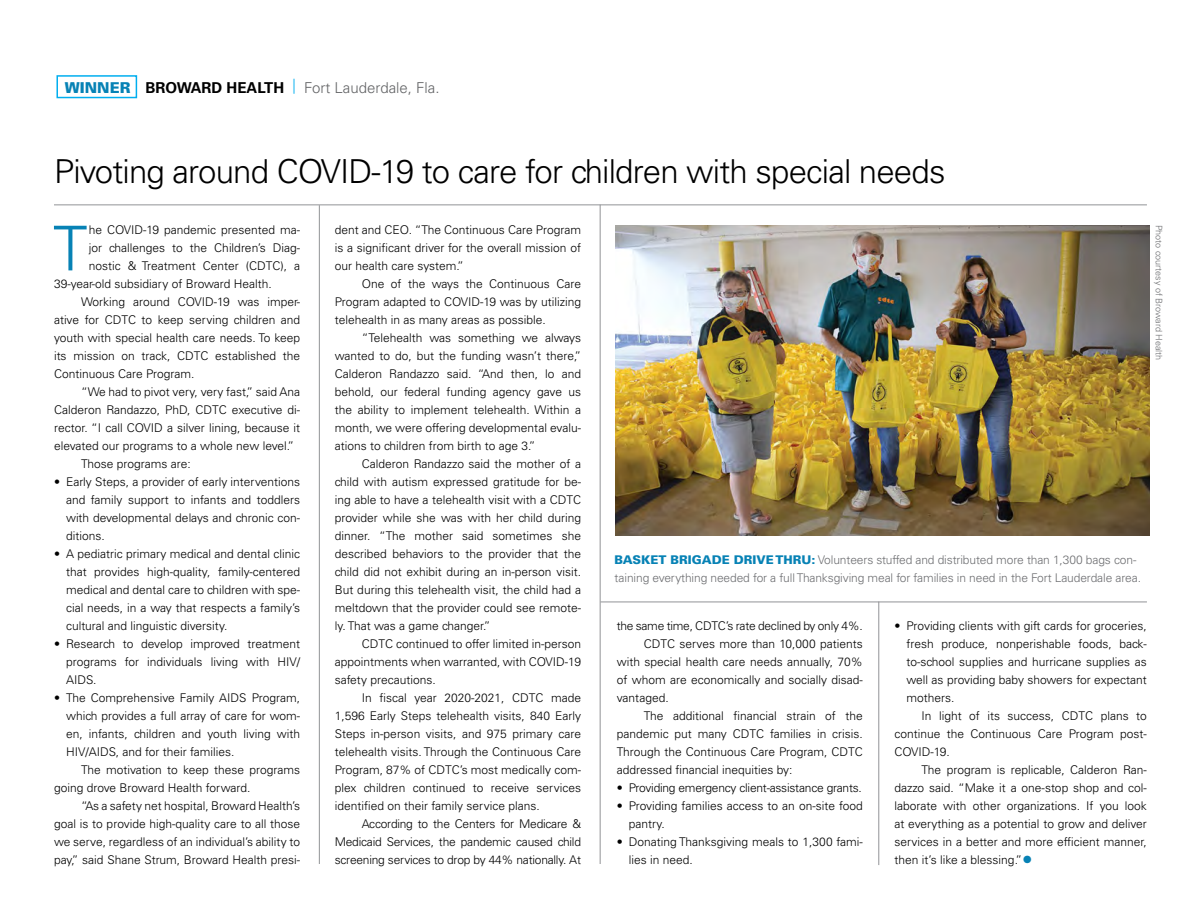
<style>
.page{position:relative;width:1188px;height:918px;background:#fff}
.page>*{position:absolute;margin:0;border:0;box-sizing:border-box;transform-origin:0 0}
.t1{font:300 61.8px "Univers LT Std";color:#0782b5}
.t2{font:300 33px "Univers LT Std";letter-spacing:-.025em;color:#000}
.t3{font:300 15px "Univers LT Std";color:#636466}
.t4{font:300 12px/18px "Univers LT Std";color:#000;text-align:justify}
.t5{font:300 12px/18px "Univers LT Std";letter-spacing:-.01em;color:#6d6e71}
.t6{font:300 12px "Univers LT Std";letter-spacing:-.02em;color:#000}
.t7{font:300 9px "Univers LT Std";color:#6d6e71}
.s1{font-weight:900;color:#0782b5}
.s2{font-weight:700;color:#000}
.s3{font-size:21px;color:#0782b5}
</style>
<div class="page">
<hr style="left:319px;top:205px;width:1px;height:659px;background:#919396">
<hr style="left:600px;top:205px;width:1px;height:659px;background:#919396">
<hr style="left:878px;top:602px;width:1px;height:263px;background:#919396">
<div style="left:56px;top:75px;width:81px;height:23px;border:2px solid #00aeef"></div>
<hr style="left:54px;top:204px;width:1093px;height:1px;background:#919396">
<hr style="left:600px;top:602px;width:547px;height:1px;background:#919396">
<img style="left:616px;top:226px;width:534px;height:310px">
<p class="t3" style="left:65px;top:78px;width:376px"><span class="s1">WINNER</span> <span class="s2">BROWARD HEALTH</span> <sup>|</sup> Fort Lauderdale, Fla.</p>
<h2 class="t2" style="left:54px;top:151px;width:893px">Pivoting around COVID-19 to care for children with special needs</h2>
<h1 class="t1" style="left:53px;top:211px;width:36px">T</h1>
<p class="t4" style="left:89px;top:221px;width:213px">he COVID-19 pandemic presented ma-</p>
<p class="t4" style="left:89px;top:239px;width:213px">jor challenges to the Children’s Diag-</p>
<p class="t4" style="left:89px;top:257px;width:213px">nostic &amp; Treatment Center (CDTC), a</p>
<p class="t4" style="left:54px;top:275px;width:219px">39-year-old subsidiary of Broward Health.</p>
<p class="t4" style="left:81px;top:293px;width:221px">Working around COVID-19 was imper-</p>
<p class="t4" style="left:54px;top:311px;width:248px">ative for CDTC to keep serving children and</p>
<p class="t4" style="left:54px;top:329px;width:248px">youth with special health care needs. To keep</p>
<p class="t4" style="left:54px;top:347px;width:248px">its mission on track, CDTC established the</p>
<p class="t4" style="left:54px;top:365px;width:142px">Continuous Care Program.</p>
<p class="t4" style="left:81px;top:383px;width:221px">“We had to pivot very, very fast,” said Ana</p>
<p class="t4" style="left:54px;top:401px;width:248px">Calderon Randazzo, PhD, CDTC executive di-</p>
<p class="t4" style="left:54px;top:419px;width:248px">rector. “I call COVID a silver lining, because it</p>
<p class="t4" style="left:54px;top:437px;width:242px">elevated our programs to a whole new level.”</p>
<p class="t4" style="left:81px;top:455px;width:111px">Those programs are:</p>
<p class="t4" style="left:66px;top:473px;width:236px;text-indent:-12px">• Early Steps, a provider of early interventions and family support to infants and toddlers with developmental delays and chronic con&shy;ditions.</p>
<p class="t4" style="left:66px;top:545px;width:236px;text-indent:-12px">• A pediatric primary medical and dental clinic that provides high-quality, family-centered medical and dental care to children with spe&shy;cial needs, in a way that respects a family’s cultural and linguistic diversity.</p>
<p class="t4" style="left:66px;top:635px;width:236px;text-indent:-12px">• Research to develop improved treatment programs for individuals living with HIV/ AIDS.</p>
<p class="t4" style="left:66px;top:689px;width:236px;text-indent:-12px">• The Comprehensive Family AIDS Program, which provides a full array of care for wom&shy;en, infants, children and youth living with HIV/AIDS, and for their families.</p>
<p class="t4" style="left:54px;top:761px;width:248px;text-indent:27px">The motivation to keep these programs going drove Broward Health forward.</p>
<p class="t4" style="left:54px;top:797px;width:248px;text-indent:27px">“As a safety net hospital, Broward Health’s goal is to provide high-quality care to all those we serve, regardless of an individual’s ability to pay,” said Shane Strum, Broward Health presi-</p>
<p class="t4" style="left:335px;top:221px;width:248px">dent and CEO. “The Continuous Care Program is a significant driver for the overall mission of our health care system.”</p>
<p class="t4" style="left:335px;top:275px;width:248px;text-indent:27px">One of the ways the Continuous Care Program adapted to COVID-19 was by utilizing telehealth in as many areas as possible.</p>
<p class="t4" style="left:335px;top:329px;width:248px;text-indent:27px">“Telehealth was something we always wanted to do, but the funding wasn’t there,” Calderon Randazzo said. “And then, lo and behold, our federal funding agency gave us the ability to implement telehealth. Within a month, we were offering developmental evalu&shy;ations to children from birth to age 3.”</p>
<p class="t4" style="left:335px;top:455px;width:248px;text-indent:27px">Calderon Randazzo said the mother of a child with autism expressed gratitude for be&shy;ing able to have a telehealth visit with a CDTC provider while she was with her child during dinner. “The mother said sometimes she described behaviors to the provider that the child did not exhibit during an in-person visit.<br>But during this telehealth visit, the child had a meltdown that the provider could see remote&shy;ly. That was a game changer.”</p>
<p class="t4" style="left:335px;top:635px;width:248px;text-indent:27px">CDTC continued to offer limited in-person appointments when warranted, with COVID-19 safety precautions.</p>
<p class="t4" style="left:335px;top:689px;width:248px;text-indent:27px">In fiscal year 2020-2021, CDTC made 1,596 Early Steps telehealth visits, 840 Early Steps in-person visits, and 975 primary care telehealth visits. Through the Continuous Care Program, 87% of CDTC’s most medically com&shy;plex children continued to receive services identified on their family service plans.</p>
<p class="t4" style="left:335px;top:815px;width:248px;text-indent:27px">According to the Centers for Medicare &amp; Medicaid Services, the pandemic caused child screening services to drop by 44% nationally. At</p>
<p class="t7" style="left:1164px;top:225px;width:137px;rotate:90deg">Photo courtesy of Broward Health</p>
<p class="t5" style="left:615px;top:551px;width:528px"><span class="s1">BASKET BRIGADE DRIVE THRU:</span> Volunteers stuffed and distributed more than 1,300 bags con&shy;taining everything needed for a full Thanksgiving meal for families in need in the Fort Lauderdale area.</p>
<p class="t6" style="left:617px;top:619px;width:248px">the same time, CDTC’s rate declined by only 4%.</p>
<p class="t4" style="left:644px;top:635px;width:221px">CDTC serves more than 10,000 patients</p>
<p class="t4" style="left:617px;top:653px;width:248px">with special health care needs annually, 70%</p>
<p class="t4" style="left:617px;top:671px;width:248px">of whom are economically and socially disad-</p>
<p class="t4" style="left:617px;top:689px;width:54px">vantaged.</p>
<p class="t4" style="left:644px;top:707px;width:221px">The additional financial strain of the</p>
<p class="t4" style="left:617px;top:725px;width:248px">pandemic put many CDTC families in crisis.</p>
<p class="t4" style="left:617px;top:743px;width:248px">Through the Continuous Care Program, CDTC</p>
<p class="t4" style="left:617px;top:761px;width:177px">addressed financial inequities by:</p>
<p class="t6" style="left:617px;top:781px;width:247px">• Providing emergency client-assistance grants.</p>
<p class="t4" style="left:629px;top:797px;width:236px;text-indent:-12px">• Providing families access to an on-site food pantry.</p>
<p class="t4" style="left:629px;top:833px;width:236px;text-indent:-12px">• Donating Thanksgiving meals to 1,300 fami&shy;lies in need.</p>
<p class="t4" style="left:906px;top:617px;width:242px;text-indent:-12px">• Providing clients with gift cards for groceries, fresh produce, nonperishable foods, back&shy;to-school supplies and hurricane supplies as well as providing baby showers for expectant mothers.</p>
<p class="t4" style="left:894px;top:707px;width:254px;text-indent:27px">In light of its success, CDTC plans to continue the Continuous Care Program post-COVID-19.</p>
<p class="t4" style="left:894px;top:761px;width:254px;text-indent:27px">The program is replicable, Calderon Ran&shy;dazzo said. “Make it a one-stop shop and col&shy;laborate with other organizations. If you look at everything as a potential to grow and deliver services in a better and more efficient manner, then it’s like a blessing.”<span class="s3">•</span></p>
</div>
